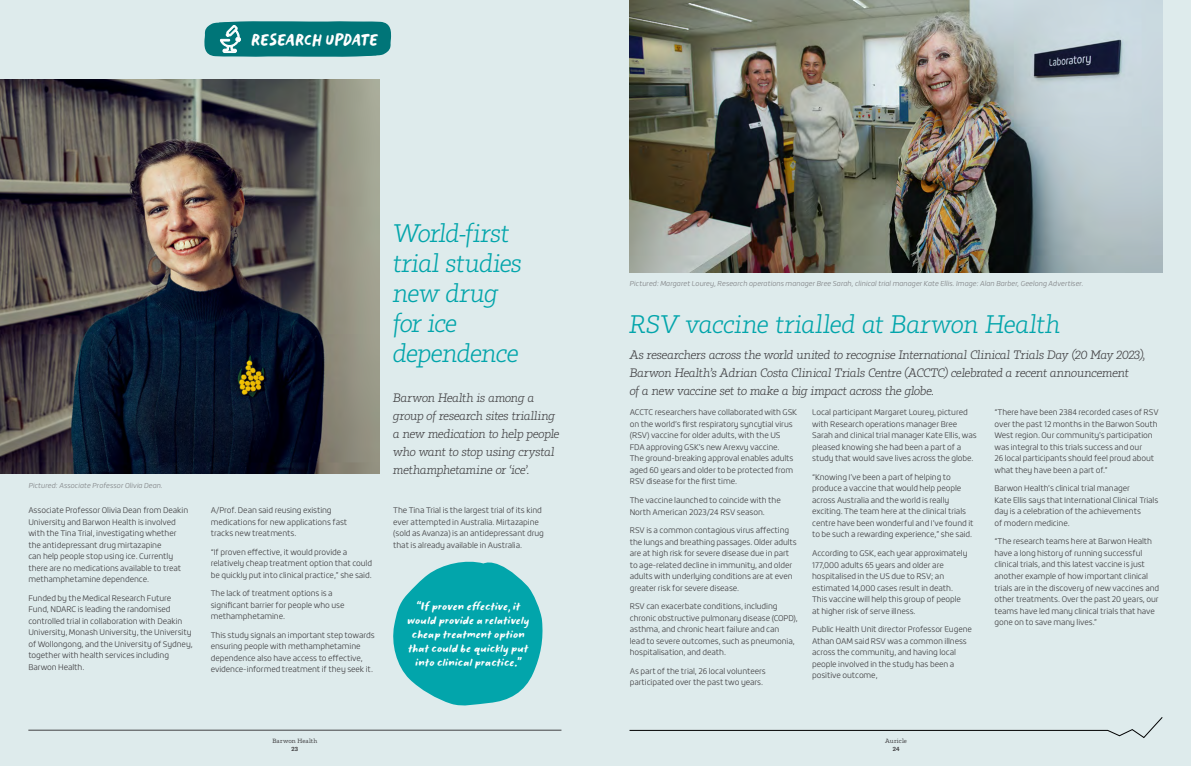
<style>
.page{position:relative;width:1191px;height:766px;background:#fff}
.page>*{position:absolute;margin:0;border:0;box-sizing:border-box;transform-origin:0 0}
.t1{font:italic 300 25px/30px "Tabac Slab";letter-spacing:-.025em;color:#02a5ab}
.t2{font:italic 300 25px "Tabac Slab";letter-spacing:-.005em;color:#02a5ab}
.t3{font:21px "Touch Base";color:#fff}
.t4{font:14.8px/14px "Touch Base";letter-spacing:.015em;color:#fff;text-align:center}
.t5{font:italic 300 12px/18px "Tabac Slab";letter-spacing:-.02em;color:#414042}
.t6{font:300 8px/11.5px "Roihu";letter-spacing:-.01em;color:#414042}
.t7{font:italic 300 7px "Roihu";color:#808285}
.t8{font:6px "Tabac Slab";letter-spacing:.02em;color:#414042}
.t9{font:600 6px "Tabac Slab";color:#414042}
</style>
<div class="page">
<div style="left:0;top:0;width:1191px;height:765px;background:#deebec"></div>
<img style="left:0;top:79px;width:379px;height:394px">
<img style="left:629px;top:0;width:533px;height:272px">
<svg style="left:393px;top:561px;width:150px;height:145px"></svg>
<svg style="left:204px;top:21px;width:188px;height:36px;background:#158083"></svg>
<hr style="left:28px;top:729px;width:533px;height:1px;background:#414042">
<svg style="left:629px;top:717px;width:533px;height:20px"></svg>
<h2 class="t3" style="left:251px;top:25px;width:128px">RESEARCH UPDATE</h2>
<p class="t7" style="left:28px;top:481px;width:136px">Pictured: Associate Professor Olivia Dean.</p>
<p class="t6" style="left:28px;top:504px;width:161px">Associate Professor Olivia Dean from Deakin University and Barwon Health is involved with the Tina Trial, investigating whether the antidepressant drug mirtazapine<br>can help people stop using ice. Currently there are no medications available to treat methamphetamine dependence.</p>
<p class="t6" style="left:28px;top:592px;width:166px">Funded by the Medical Research Future Fund, NDARC is leading the randomised controlled trial in collaboration with Deakin University, Monash University, the University of Wollongong, and the University of Sydney, together with health services including Barwon Health.</p>
<p class="t6" style="left:211px;top:504px;width:138px">A/Prof. Dean said reusing existing medications for new applications fast tracks new treatments.</p>
<p class="t6" style="left:211px;top:546px;width:163px">“If proven effective, it would provide a relatively cheap treatment option that could be quickly put into clinical practice,” she said.</p>
<p class="t6" style="left:211px;top:587px;width:135px">The lack of treatment options is a significant barrier for people who use methamphetamine.</p>
<p class="t6" style="left:211px;top:629px;width:165px">This study signals an important step towards ensuring people with methamphetamine dependence also have access to effective, evidence-informed treatment if they seek it.</p>
<h1 class="t1" style="left:393px;top:219px;width:131px">World-first trial studies new drug for ice dependence</h1>
<h3 class="t5" style="left:393px;top:389px;width:168px">Barwon Health is among a group of research sites trialling a new medication to help people who want to stop using crystal methamphetamine or ‘ice’.</h3>
<p class="t6" style="left:393px;top:504px;width:152px">The Tina Trial is the largest trial of its kind ever attempted in Australia. Mirtazapine (sold as Avanza) is an antidepressant drug that is already available in Australia.</p>
<h3 class="t4" style="left:408px;top:597px;width:123px">“If proven effective, it would provide a relatively cheap treatment option that could be quickly put into clinical practice.”</h3>
<p class="t8" style="left:272px;top:737px;width:46px">Barwon Health</p>
<p class="t9" style="left:291px;top:745px;width:8px">23</p>
<p class="t7" style="left:629px;top:279px;width:455px">Pictured: Margaret Lourey, Research operations manager Bree Sarah, clinical trial manager Kate Ellis. Image: Alan Barber, Geelong Advertiser.</p>
<h1 class="t2" style="left:629px;top:311px;width:433px">RSV vaccine trialled at Barwon Health</h1>
<p class="t5" style="left:630px;top:346px;width:517px">As researchers across the world united to recognise International Clinical Trials Day (20 May 2023),<br>Barwon Health’s Adrian Costa Clinical Trials Centre (ACCTC) celebrated a recent announcement<br>of a new vaccine set to make a big impact across the globe.</p>
<p class="t6" style="left:630px;top:407px;width:169px">ACCTC researchers have collaborated with GSK on the world’s first respiratory syncytial virus (RSV) vaccine for older adults, with the US FDA approving GSK’s new Arexvy vaccine.<br>The ground-breaking approval enables adults aged 60 years and older to be protected from RSV disease for the first time.</p>
<p class="t6" style="left:630px;top:494px;width:152px">The vaccine launched to coincide with the<br>North American 2023/24 RSV season.</p>
<p class="t6" style="left:630px;top:524px;width:168px">RSV is a common contagious virus affecting the lungs and breathing passages. Older adults are at high risk for severe disease due in part to age-related decline in immunity, and older adults with underlying conditions are at even greater risk for severe disease.</p>
<p class="t6" style="left:630px;top:600px;width:170px">RSV can exacerbate conditions, including chronic obstructive pulmonary disease (COPD), asthma, and chronic heart failure and can<br>lead to severe outcomes, such as pneumonia, hospitalisation, and death.</p>
<p class="t6" style="left:630px;top:665px;width:138px">As part of the trial, 26 local volunteers participated over the past two years.</p>
<p class="t6" style="left:994px;top:406px;width:166px">“There have been 2384 recorded cases of RSV over the past 12 months in the Barwon South West region. Our community’s participation was integral to this trials success and our<br>26 local participants should feel proud about what they have been a part of.”</p>
<p class="t6" style="left:994px;top:482px;width:165px">Barwon Health’s clinical trial manager<br>Kate Ellis says that International Clinical Trials day is a celebration of the achievements<br>of modern medicine.</p>
<p class="t6" style="left:994px;top:536px;width:166px">“The research teams here at Barwon Health have a long history of running successful clinical trials, and this latest vaccine is just another example of how important clinical trials are in the discovery of new vaccines and other treatments. Over the past 20 years, our teams have led many clinical trials that have gone on to save many lives.”</p>
<p class="t6" style="left:812px;top:406px;width:166px">Local participant Margaret Lourey, pictured with Research operations manager Bree Sarah and clinical trial manager Kate Ellis, was pleased knowing she had been a part of a study that would save lives across the globe.</p>
<p class="t6" style="left:812px;top:471px;width:163px">“Knowing I’ve been a part of helping to produce a vaccine that would help people across Australia and the world is really exciting. The team here at the clinical trials centre have been wonderful and I’ve found it to be such a rewarding experience,” she said.</p>
<p class="t6" style="left:812px;top:547px;width:157px">According to GSK, each year approximately 177,000 adults 65 years and older are hospitalised in the US due to RSV; an estimated 14,000 cases result in death.<br>This vaccine will help this group of people at higher risk of serve illness.</p>
<p class="t6" style="left:812px;top:623px;width:161px">Public Health Unit director Professor Eugene Athan OAM said RSV was a common illness across the community, and having local people involved in the study has been a positive outcome,</p>
<p class="t8" style="left:885px;top:737px;width:23px">Auricle</p>
<p class="t9" style="left:892px;top:745px;width:8px">24</p>
</div>
